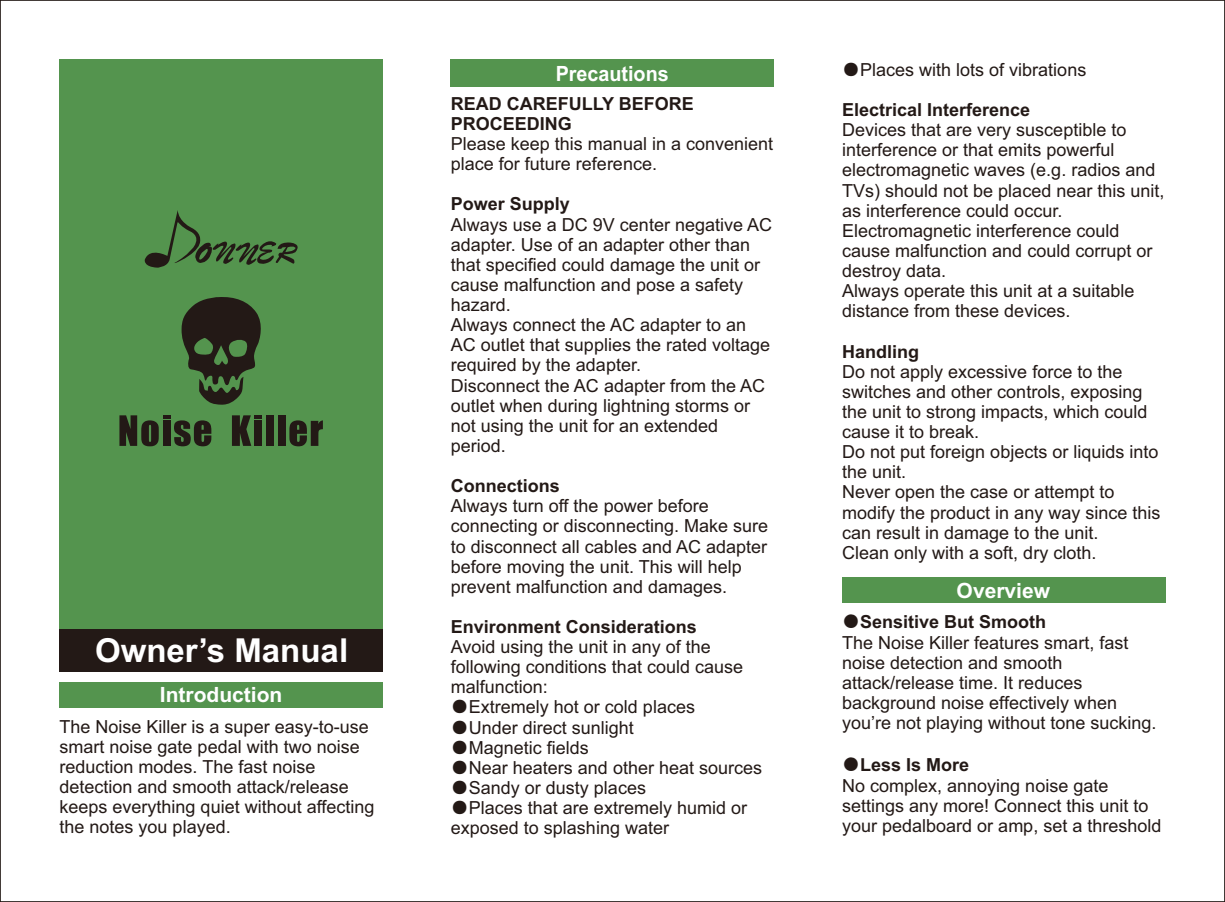
<style>
.page{position:relative;width:1225px;height:902px;background:#fff}
.page>*{position:absolute;margin:0;border:0;box-sizing:border-box;transform-origin:0 0}
.t1{font:700 33px "Arial";color:#fff}
.t2{font:700 21px "Arial";color:#fff}
.t3{font:700 21px "Arial";color:#fff;scale:.94 1}
.t4{font:18px/20.1px "Arial";color:#231916}
.t5{font:700 18px/20.1px "Arial";color:#231916}
.s1{font-family:"Sim Sun"}
.s2{font-family:"Adobe Fangsong Std"}
.s3{font-weight:700}
</style>
<div class="page">
<div style="left:60px;top:60px;width:323px;height:584px;background:#54944e"></div>
<div style="left:60px;top:682px;width:323px;height:25px;background:#54944e"></div>
<svg style="left:144px;top:210px;width:154px;height:57px"></svg>
<div style="left:842px;top:577px;width:323px;height:26px;background:#54944e"></div>
<div style="left:60px;top:629px;width:323px;height:42px;background:#231916"></div>
<div style="left:451px;top:60px;width:323px;height:27px;background:#54944e"></div>
<svg style="left:232px;top:415px;width:91px;height:31px"></svg>
<svg style="left:119px;top:415px;width:92px;height:31px"></svg>
<svg style="left:181px;top:297px;width:80px;height:108px"></svg>
<h1 class="t1" style="left:95px;top:638px;width:255px">Owner’s Manual</h1>
<p class="t2" style="left:160px;top:687px;width:124px">Introduction</p>
<p class="t4" style="left:60px;top:718px;width:316px">The Noise Killer is a super easy-to-use smart noise gate pedal with two noise reduction modes. The fast noise detection and smooth attack/release keeps everything quiet without affecting the notes you played.</p>
<p class="t3" style="left:556px;top:65px;width:122px">Precautions</p>
<p class="t5" style="left:451px;top:95px;width:245px">READ CAREFULLY BEFORE<br>PROCEEDING</p>
<p class="t4" style="left:451px;top:135px;width:324px">Please keep this manual in a convenient place for future reference.</p>
<p class="t5" style="left:451px;top:196px;width:121px">Power Supply</p>
<p class="t4" style="left:451px;top:216px;width:323px">Always use a DC 9V center negative AC adapter. Use of an adapter other than that specified could damage the unit or cause malfunction and pose a safety hazard.<br>Always connect the AC adapter to an<br>AC outlet that supplies the rated voltage required by the adapter.<br>Disconnect the AC adapter from the AC outlet when during lightning storms or not using the unit for an extended period.</p>
<p class="t5" style="left:451px;top:477px;width:111px">Connections</p>
<p class="t4" style="left:451px;top:497px;width:319px">Always turn off the power before connecting or disconnecting. Make sure to disconnect all cables and AC adapter before moving the unit. This will help prevent malfunction and damages.</p>
<p class="t5" style="left:451px;top:618px;width:248px">Environment Considerations</p>
<p class="t4" style="left:451px;top:638px;width:294px">Avoid using the unit in any of the following conditions that could cause malfunction:</p>
<p class="t4" style="left:451px;top:698px;width:246px"><span class="s1">●</span>Extremely hot or cold places</p>
<p class="t4" style="left:451px;top:718px;width:185px"><span class="s1">●</span>Under direct sunlight</p>
<p class="t4" style="left:451px;top:739px;width:140px"><span class="s1">●</span>Magnetic fields</p>
<p class="t4" style="left:451px;top:759px;width:313px"><span class="s1">●</span>Near heaters and other heat sources</p>
<p class="t4" style="left:451px;top:779px;width:197px"><span class="s1">●</span>Sandy or dusty places</p>
<p class="t4" style="left:451px;top:799px;width:298px"><span class="s1">●</span>Places that are extremely humid or exposed to splashing water</p>
<p class="t4" style="left:842px;top:61px;width:246px"><span class="s1">●</span>Places with lots of vibrations</p>
<p class="t5" style="left:842px;top:101px;width:190px">Electrical Interference</p>
<p class="t4" style="left:842px;top:121px;width:324px">Devices that are very susceptible to interference or that emits powerful electromagnetic waves (e.g. radios and TVs) should not be placed near this unit, as interference could occur.<br>Electromagnetic interference could cause malfunction and could corrupt or destroy data.<br>Always operate this unit at a suitable distance from these devices.</p>
<p class="t5" style="left:842px;top:343px;width:79px">Handling</p>
<p class="t4" style="left:842px;top:363px;width:320px">Do not apply excessive force to the switches and other controls, exposing the unit to strong impacts, which could cause it to break.<br>Do not put foreign objects or liquids into the unit.<br>Never open the case or attempt to modify the product in any way since this can result in damage to the unit.<br>Clean only with a soft, dry cloth.</p>
<p class="t2" style="left:956px;top:582px;width:95px">Overview</p>
<p class="t4" style="left:842px;top:612px;width:316px"><span class="s2">●</span><span class="s3">Sensitive But Smooth<br></span>The Noise Killer features smart, fast noise detection and smooth attack/release time. It reduces background noise effectively when you’re not playing without tone sucking.</p>
<p class="t4" style="left:842px;top:756px;width:321px"><span class="s2">●</span><span class="s3">Less Is More<br></span>No complex, annoying noise gate settings any more! Connect this unit to your pedalboard or amp, set a threshold</p>
</div>
